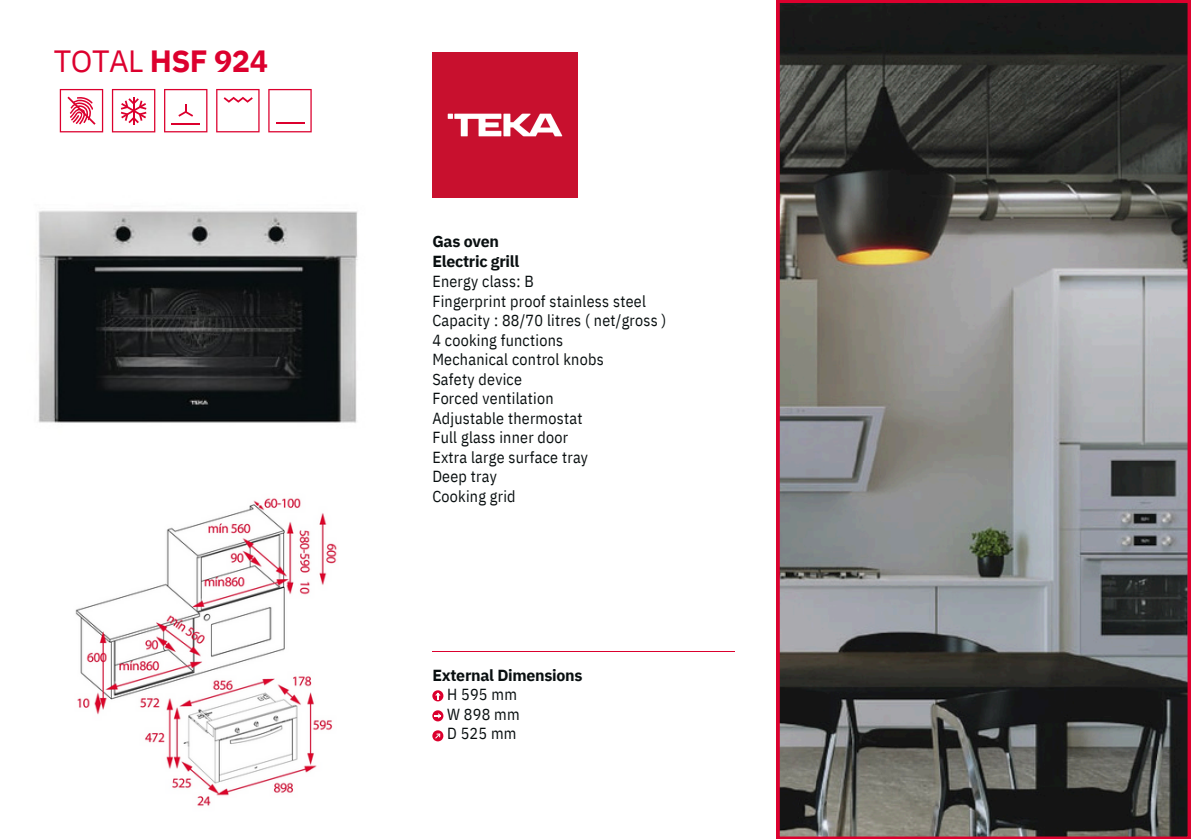
<style>
.page{position:relative;width:1191px;height:839px;background:#fff}
.page>*{position:absolute;margin:0;border:0;box-sizing:border-box;transform-origin:0 0}
.t1{font:700 30.6px "IBM Plex Sans";letter-spacing:-.015em;color:#dc002e}
.t2{font:16px/19.6px "IBM Plex Sans Cond";letter-spacing:.015em;color:#090f10}
.t3{font:700 16px/19.6px "IBM Plex Sans";letter-spacing:-.015em;color:#090f10}
.s1{font-weight:400}
</style>
<div class="page">
<svg style="left:60px;top:89px;width:43px;height:43px"></svg>
<svg style="left:112px;top:89px;width:43px;height:43px"></svg>
<svg style="left:164px;top:89px;width:43px;height:43px"></svg>
<svg style="left:216px;top:89px;width:44px;height:43px"></svg>
<svg style="left:268px;top:89px;width:44px;height:43px"></svg>
<hr style="left:432px;top:651px;width:303px;height:1px;background:#dc002e">
<svg style="left:432px;top:690px;width:11px;height:11px"></svg>
<svg style="left:435px;top:692px;width:5px;height:7px"></svg>
<svg style="left:432px;top:710px;width:11px;height:11px"></svg>
<svg style="left:435px;top:713px;width:6px;height:5px"></svg>
<svg style="left:432px;top:730px;width:11px;height:11px"></svg>
<svg style="left:777px;top:0;width:414px;height:838px;background:#686564"></svg>
<img style="left:36px;top:211px;width:322px;height:212px">
<img style="left:75px;top:498px;width:262px;height:308px">
<img style="left:432px;top:52px;width:146px;height:146px">
<p class="t1" style="left:54px;top:40px;width:216px"><span class="s1">TOTAL</span> HSF 924</p>
<p class="t3" style="left:432px;top:231px;width:88px">Gas oven<br>Electric grill</p>
<p class="t2" style="left:432px;top:271px;width:236px">Energy class: B<br>Fingerprint proof stainless steel<br>Capacity : 88/70 litres ( net/gross )<br>4 cooking functions<br>Mechanical control knobs<br>Safety device<br>Forced ventilation<br>Adjustable thermostat<br>Full glass inner door<br>Extra large surface tray<br>Deep tray<br>Cooking grid</p>
<p class="t3" style="left:432px;top:665px;width:152px">External Dimensions</p>
<h2 class="t2" style="left:447px;top:684px;width:71px">H 595 mm</h2>
<p class="t2" style="left:447px;top:704px;width:74px">W 898 mm</p>
<h2 class="t2" style="left:447px;top:723px;width:71px">D 525 mm</h2>
</div>
